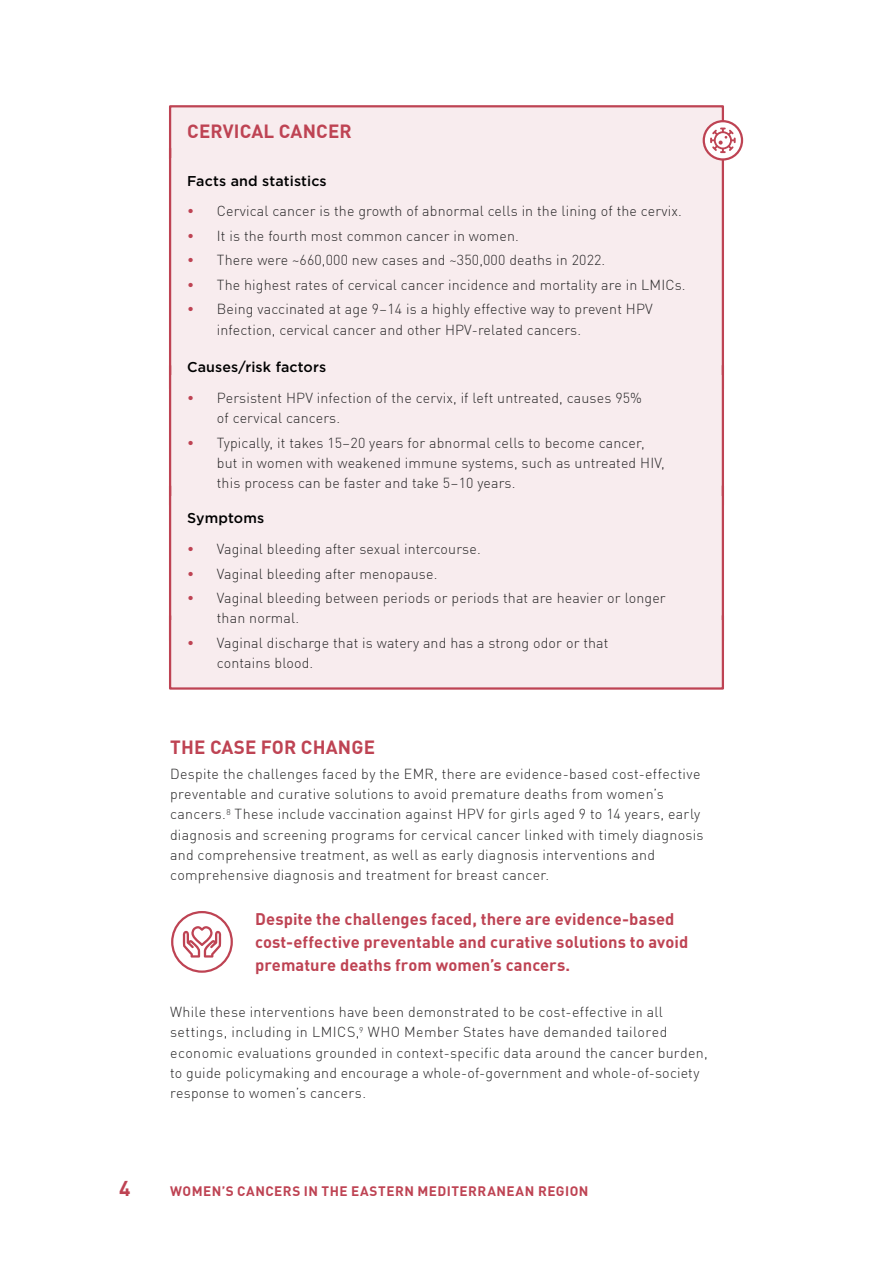
<style>
.page{position:relative;width:893px;height:1263px;background:#fff}
.page>*{position:absolute;margin:0;border:0;box-sizing:border-box;transform-origin:0 0}
.t1{font:700 21px "DIN Pro";color:#be4353}
.t2{font:700 18.75px "DIN Pro";letter-spacing:.01em;color:#be4353}
.t3{font:700 16.5px/23.2px "DIN Pro";letter-spacing:.005em;color:#be4353}
.t4{font:300 14.25px/20.2px "DIN Pro";letter-spacing:.01em;color:#292829}
.t5{font:500 14.25px "Gotham";letter-spacing:.01em;color:#000}
.t6{font:700 13.5px "DIN Pro";letter-spacing:.035em;color:#be4353}
.s1{font-family:"Gotham";font-weight:700;color:#be4353}
</style>
<div class="page">
<div style="left:170px;top:106px;width:553px;height:53px;background:#f8ecee"></div>
<div style="left:169px;top:105px;width:555px;height:55px;border:2px solid #be4353"></div>
<div style="left:170px;top:158px;width:553px;height:233px;background:#f8ecee"></div>
<hr style="left:169px;top:148px;width:2px;height:241px;background:#be4353">
<hr style="left:722px;top:148px;width:2px;height:241px;background:#be4353">
<div style="left:170px;top:375px;width:553px;height:133px;background:#f8ecee"></div>
<hr style="left:169px;top:366px;width:2px;height:139px;background:#be4353">
<hr style="left:722px;top:366px;width:2px;height:139px;background:#be4353">
<div style="left:170px;top:496px;width:553px;height:148px;background:#f8ecee"></div>
<hr style="left:169px;top:486px;width:2px;height:154px;background:#be4353">
<hr style="left:722px;top:486px;width:2px;height:154px;background:#be4353">
<div style="left:170px;top:620px;width:553px;height:68px;background:#f8ecee"></div>
<div style="left:169px;top:615px;width:555px;height:75px;border:2px solid #be4353"></div>
<div style="left:171px;top:911px;width:62px;height:62px;border:2px solid #be4353;border-radius:50%"></div>
<svg style="left:183px;top:926px;width:38px;height:31px"></svg>
<svg style="left:704px;top:121px;width:38px;height:38px"></svg>
<div style="left:703px;top:120px;width:40px;height:41px;border:2px solid #be4353;border-radius:50%"></div>
<svg style="left:710px;top:128px;width:26px;height:25px"></svg>
<h2 class="t2" style="left:187px;top:116px;width:166px">CERVICAL CANCER</h2>
<p class="t5" style="left:187px;top:172px;width:141px">Facts and statistics</p>
<p class="t4" style="left:187px;top:200px;width:496px"><span class="s1">•</span> Cervical cancer is the growth of abnormal cells in the lining of the cervix.</p>
<p class="t4" style="left:187px;top:225px;width:333px"><span class="s1">•</span> It is the fourth most common cancer in women.</p>
<p class="t4" style="left:187px;top:249px;width:420px"><span class="s1">•</span> There were ~660,000 new cases and ~350,000 deaths in 2022.</p>
<p class="t4" style="left:187px;top:274px;width:500px"><span class="s1">•</span> The highest rates of cervical cancer incidence and mortality are in LMICs.</p>
<p class="t4" style="left:217px;top:298px;width:437px;text-indent:-30px"><span class="s1">•</span> Being vaccinated at age 9–14 is a highly effective way to prevent HPV infection, cervical cancer and other HPV-related cancers.</p>
<p class="t5" style="left:187px;top:359px;width:141px">Causes/risk factors</p>
<p class="t4" style="left:217px;top:387px;width:427px;text-indent:-30px"><span class="s1">•</span> Persistent HPV infection of the cervix, if left untreated, causes 95% of cervical cancers.</p>
<p class="t4" style="left:217px;top:431px;width:449px;text-indent:-30px"><span class="s1">•</span> Typically, it takes 15–20 years for abnormal cells to become cancer, but in women with weakened immune systems, such as untreated HIV, this process can be faster and take 5–10 years.</p>
<p class="t5" style="left:187px;top:510px;width:79px">Symptoms</p>
<p class="t4" style="left:187px;top:538px;width:295px"><span class="s1">•</span> Vaginal bleeding after sexual intercourse.</p>
<p class="t4" style="left:187px;top:562px;width:252px"><span class="s1">•</span> Vaginal bleeding after menopause.</p>
<p class="t4" style="left:217px;top:587px;width:450px;text-indent:-30px"><span class="s1">•</span> Vaginal bleeding between periods or periods that are heavier or longer than normal.</p>
<p class="t4" style="left:217px;top:632px;width:393px;text-indent:-30px"><span class="s1">•</span> Vaginal discharge that is watery and has a strong odor or that contains blood.</p>
<h2 class="t2" style="left:170px;top:733px;width:206px">THE CASE FOR CHANGE</h2>
<p class="t4" style="left:170px;top:763px;width:535px">Despite the challenges faced by the EMR, there are evidence-based cost-effective preventable and curative solutions to avoid premature deaths from women’s cancers.<sup>8</sup> These include vaccination against HPV for girls aged 9 to 14 years, early diagnosis and screening programs for cervical cancer linked with timely diagnosis and comprehensive treatment, as well as early diagnosis interventions and comprehensive diagnosis and treatment for breast cancer.</p>
<p class="t3" style="left:255px;top:906px;width:435px">Despite the challenges faced, there are evidence-based cost-effective preventable and curative solutions to avoid premature deaths from women’s cancers.</p>
<p class="t4" style="left:170px;top:1001px;width:539px">While these interventions have been demonstrated to be cost-effective in all settings, including in LMICS,<sup>9</sup> WHO Member States have demanded tailored economic evaluations grounded in context-specific data around the cancer burden, to guide policymaking and encourage a whole-of-government and whole-of-society response to women’s cancers.</p>
<h1 class="t1" style="left:119px;top:1172px;width:13px">4</h1>
<p class="t6" style="left:170px;top:1181px;width:420px">WOMEN’S CANCERS IN THE EASTERN MEDITERRANEAN REGION</p>
</div>
